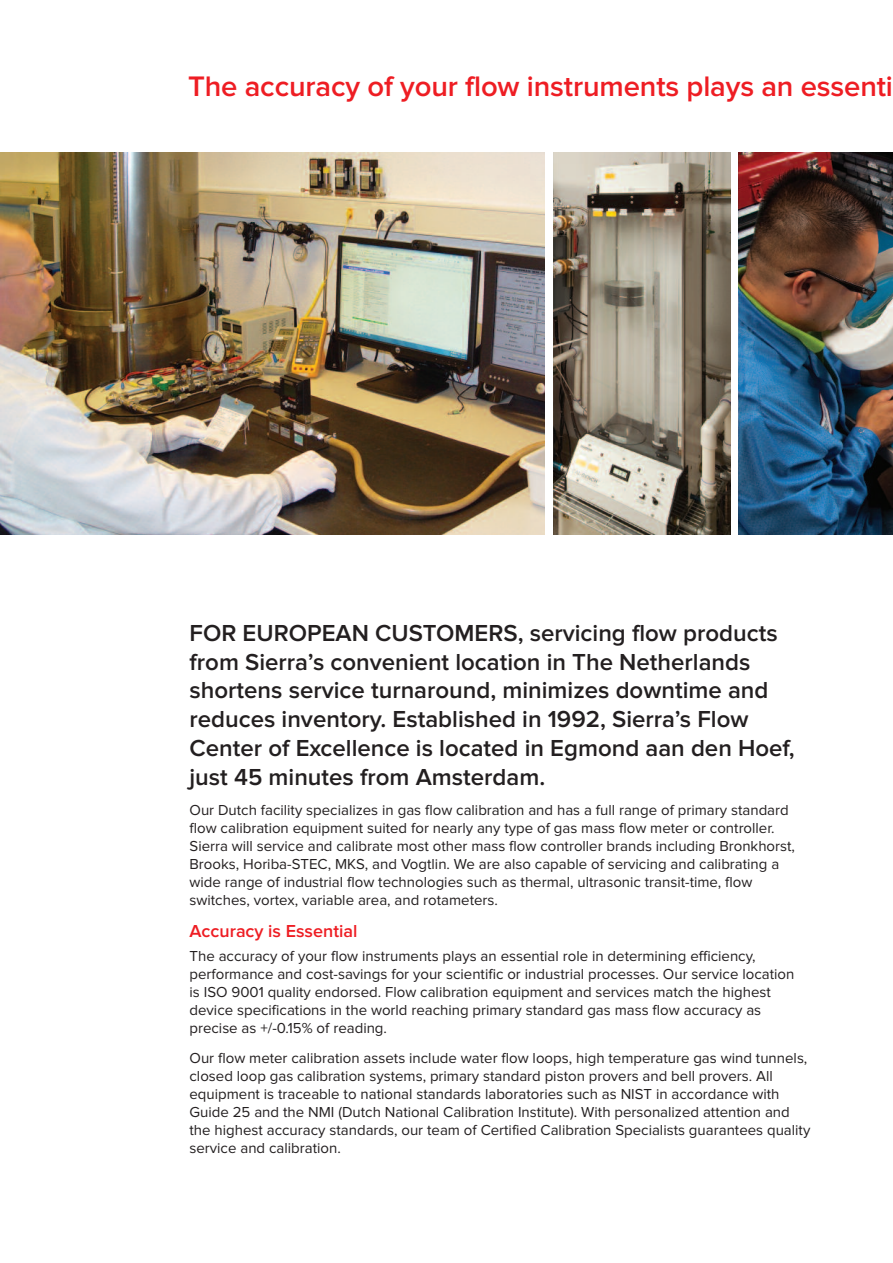
<style>
.page{position:relative;width:893px;height:1263px;background:#fff}
.page>*{position:absolute;margin:0;border:0;box-sizing:border-box;transform-origin:0 0}
.t1{font:600 29.25px "Proxima Nova";letter-spacing:-.005em;color:#ee1d23}
.t2{font:600 24px/28.8px "Proxima Nova";color:#231f20}
.t3{font:600 18px "Proxima Nova";color:#ee1d23}
.t4{font:15px/18px "Proxima Nova";color:#231f20}
</style>
<div class="page">
<img style="left:738px;top:153px;width:155px;height:381px">
<img style="left:0;top:153px;width:545px;height:381px">
<img style="left:553px;top:153px;width:177px;height:381px">
<h1 class="t1" style="left:188px;top:69px;width:706px">The accuracy of your flow instruments plays an essenti</h1>
<p class="t2" style="left:190px;top:619px;width:607px">FOR EUROPEAN CUSTOMERS, servicing flow products from Sierra’s convenient location in The Netherlands shortens service turnaround, minimizes downtime and reduces inventory. Established in 1992, Sierra’s Flow Center of Excellence is located in Egmond aan den Hoef, just 45 minutes from Amsterdam.</p>
<p class="t4" style="left:190px;top:802px;width:607px">Our Dutch facility specializes in gas flow calibration and has a full range of primary standard flow calibration equipment suited for nearly any type of gas mass flow meter or controller.<br>Sierra will service and calibrate most other mass flow controller brands including Bronkhorst, Brooks, Horiba-STEC, MKS, and Vogtlin. We are also capable of servicing and calibrating a wide range of industrial flow technologies such as thermal, ultrasonic transit-time, flow switches, vortex, variable area, and rotameters.</p>
<p class="t3" style="left:190px;top:921px;width:169px">Accuracy is Essential</p>
<p class="t4" style="left:190px;top:948px;width:606px">The accuracy of your flow instruments plays an essential role in determining efficiency, performance and cost-savings for your scientific or industrial processes. Our service location is ISO 9001 quality endorsed. Flow calibration equipment and services match the highest device specifications in the world reaching primary standard gas mass flow accuracy as precise as +/-0.15% of reading.</p>
<p class="t4" style="left:190px;top:1050px;width:622px">Our flow meter calibration assets include water flow loops, high temperature gas wind tunnels, closed loop gas calibration systems, primary standard piston provers and bell provers. All equipment is traceable to national standards laboratories such as NIST in accordance with Guide 25 and the NMI (Dutch National Calibration Institute). With personalized attention and the highest accuracy standards, our team of Certified Calibration Specialists guarantees quality service and calibration.</p>
</div>
